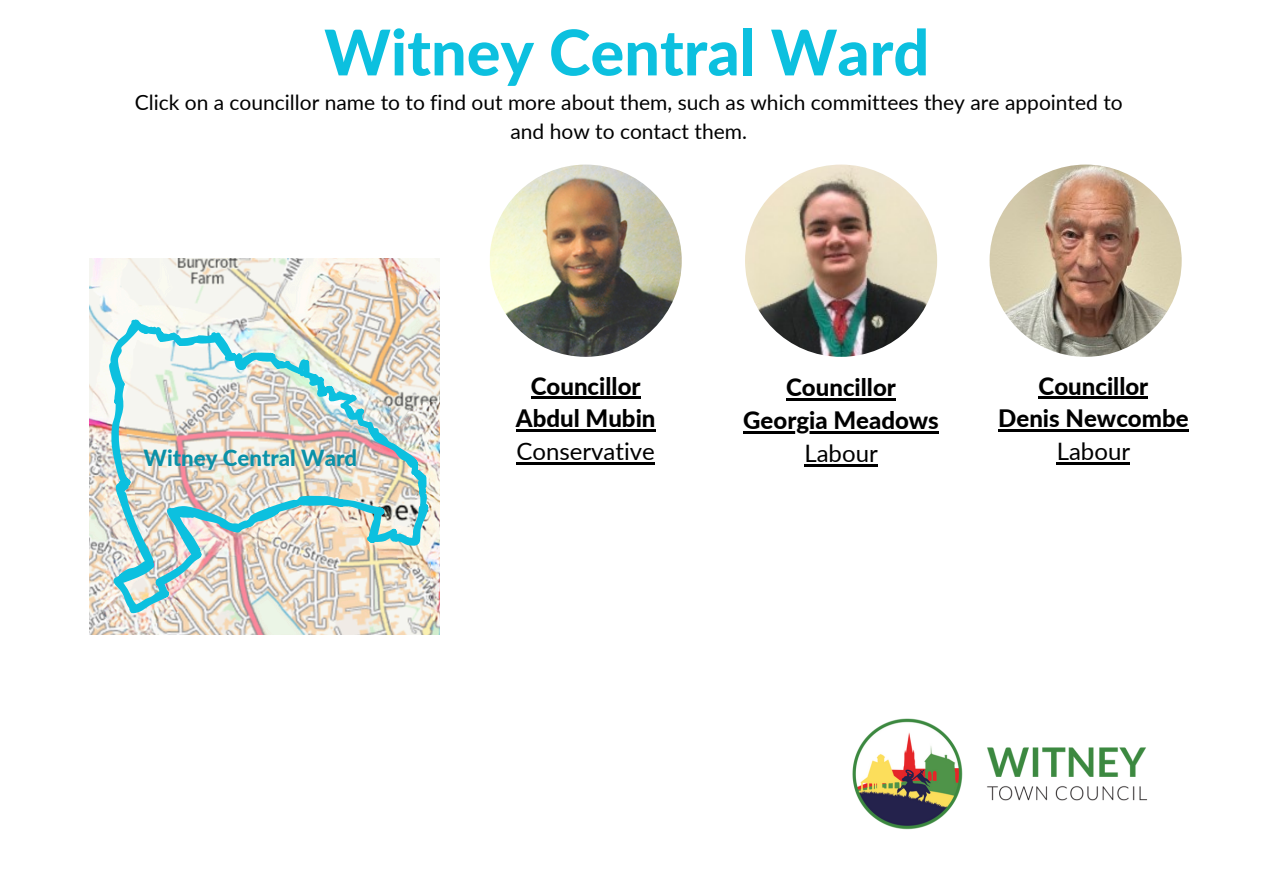
<style>
.page{position:relative;width:1263px;height:894px;background:#fff}
.page>*{position:absolute;margin:0;border:0;box-sizing:border-box;transform-origin:0 0}
.t1{font:800 63px "Lato";color:#0cc0df}
.t2{font:800 24px/32.7px "Lato";color:#000;text-align:center}
.t3{font:800 22.2px "Lato";color:#0a91a8}
.t4{font:21px "Lato";color:#000}
.s1{font-weight:400}
</style>
<div class="page">
<img style="left:89px;top:259px;width:351px;height:375px">
<img style="left:109px;top:319px;width:319px;height:294px">
<img style="left:490px;top:164px;width:192px;height:193px;border-radius:50%">
<img style="left:989px;top:164px;width:193px;height:193px;border-radius:50%">
<img style="left:745px;top:164px;width:192px;height:193px;border-radius:50%">
<img style="left:852px;top:718px;width:296px;height:112px">
<hr style="left:531px;top:396px;width:110px;height:3px;background:#000">
<hr style="left:516px;top:429px;width:139px;height:2px;background:#000">
<hr style="left:516px;top:462px;width:139px;height:2px;background:#000">
<hr style="left:786px;top:398px;width:110px;height:3px;background:#000">
<hr style="left:743px;top:431px;width:196px;height:2px;background:#000">
<hr style="left:804px;top:464px;width:74px;height:2px;background:#000">
<hr style="left:1038px;top:396px;width:110px;height:3px;background:#000">
<hr style="left:998px;top:429px;width:191px;height:2px;background:#000">
<hr style="left:1057px;top:462px;width:73px;height:2px;background:#000">
<h3 class="t1" style="left:324px;top:13px;width:607px">Witney Central Ward</h3>
<p class="t4" style="left:135px;top:89px;width:990px">Click on a councillor name to to find out more about them, such as which committees they are appointed to</p>
<h3 class="t4" style="left:510px;top:118px;width:238px">and how to contact them.</h3>
<h1 class="t3" style="left:144px;top:444px;width:215px">Witney Central Ward</h1>
<h2 class="t2" style="left:516px;top:369px;width:141px">Councillor<br>Abdul Mubin<br><span class="s1">Conservative</span></h2>
<p class="t2" style="left:786px;top:370px;width:111px">Councillor</p>
<h3 class="t2" style="left:743px;top:403px;width:197px">Georgia Meadows<br><span class="s1">Labour</span></h3>
<p class="t2" style="left:998px;top:369px;width:192px">Councillor<br>Denis Newcombe<br><span class="s1">Labour</span></p>
</div>
